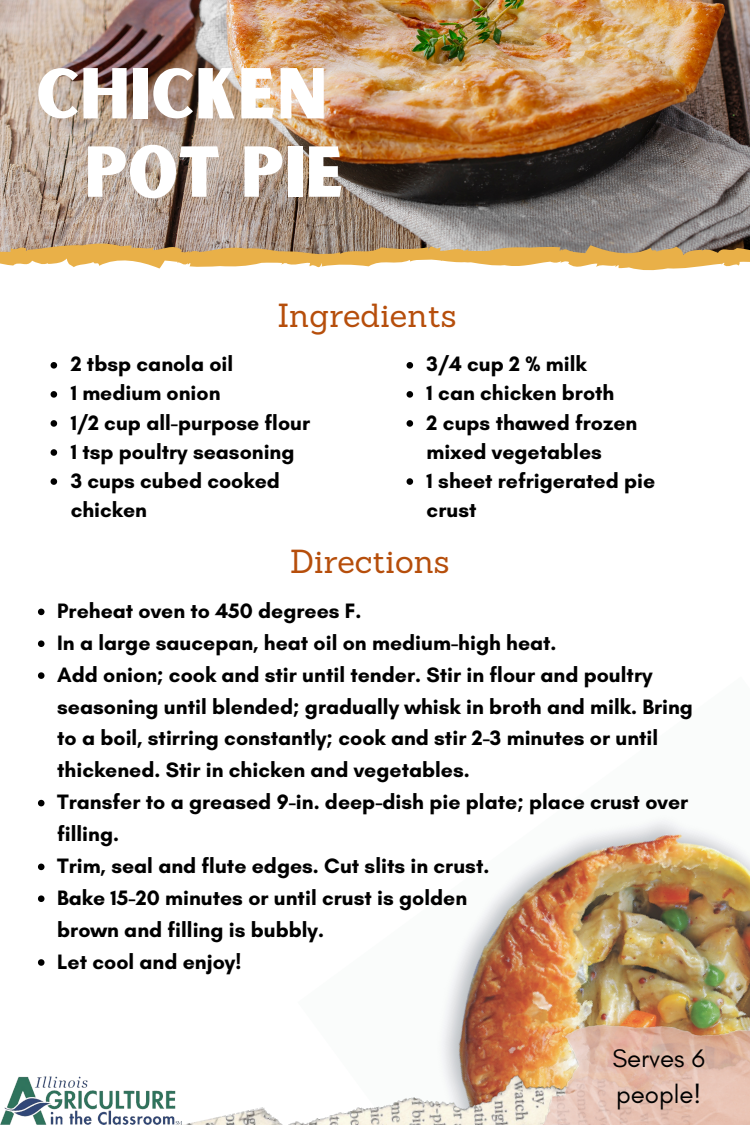
<style>
.page{position:relative;width:750px;height:1125px;background:#fff}
.page>*{position:absolute;margin:0;border:0;box-sizing:border-box;transform-origin:0 0}
.t1{font:68.75px "Sunborn Sans One";color:#fff}
.t2{font:32.5px "Sanchez";color:#b64e0b}
.t3{font:25.88px/36px "Glacial Indifference";color:#000}
.t4{font:700 21.25px/31.9px "Glacial Indifference";color:#000}
</style>
<div class="page">
<img style="left:0;top:1076px;width:182px;height:49px">
<img style="left:449px;top:820px;width:301px;height:177px">
<img style="left:183px;top:997px;width:567px;height:128px">
<img style="left:528px;top:998px;width:222px;height:127px">
<img style="left:0;top:0;width:750px;height:233px">
<svg style="left:0;top:233px;width:750px;height:38px"></svg>
<svg style="left:38px;top:609px;width:7px;height:6px"></svg>
<svg style="left:38px;top:640px;width:7px;height:7px"></svg>
<svg style="left:38px;top:672px;width:7px;height:7px"></svg>
<svg style="left:38px;top:800px;width:7px;height:6px"></svg>
<svg style="left:38px;top:864px;width:7px;height:6px"></svg>
<svg style="left:38px;top:895px;width:7px;height:7px"></svg>
<svg style="left:38px;top:959px;width:7px;height:7px"></svg>
<svg style="left:51px;top:362px;width:6px;height:7px"></svg>
<svg style="left:51px;top:391px;width:6px;height:7px"></svg>
<svg style="left:51px;top:420px;width:6px;height:7px"></svg>
<svg style="left:51px;top:449px;width:6px;height:7px"></svg>
<svg style="left:51px;top:478px;width:6px;height:7px"></svg>
<svg style="left:407px;top:362px;width:6px;height:7px"></svg>
<svg style="left:407px;top:391px;width:6px;height:7px"></svg>
<svg style="left:407px;top:420px;width:6px;height:7px"></svg>
<svg style="left:407px;top:478px;width:6px;height:7px"></svg>
<h1 class="t1" style="left:36px;top:50px;width:292px">CHICKEN</h1>
<h1 class="t1" style="left:85px;top:128px;width:262px">Pot pie</h1>
<h2 class="t2" style="left:278px;top:294px;width:180px">Ingredients</h2>
<p class="t4" style="left:71px;top:349px;width:241px;line-height:29px">2 tbsp canola oil<br>1 medium onion<br>1/2 cup all-purpose flour<br>1 tsp poultry seasoning<br>3 cups cubed cooked chicken</p>
<p class="t4" style="left:427px;top:349px;width:230px;line-height:29px">3/4 cup 2 % milk<br>1 can chicken broth<br>2 cups thawed frozen mixed vegetables<br>1 sheet refrigerated pie crust</p>
<h2 class="t2" style="left:290px;top:541px;width:161px">Directions</h2>
<p class="t4" style="left:57px;top:595px;width:637px">Preheat oven to 450 degrees F.<br>In a large saucepan, heat oil on medium-high heat.<br>Add onion; cook and stir until tender. Stir in flour and poultry seasoning until blended; gradually whisk in broth and milk. Bring to a boil, stirring constantly; cook and stir 2-3 minutes or until thickened. Stir in chicken and vegetables.<br>Transfer to a greased 9-in. deep-dish pie plate; place crust over filling.<br>Trim, seal and flute edges. Cut slits in crust.<br>Bake 15-20 minutes or until crust is golden<br>brown and filling is bubbly.<br>Let cool and enjoy!</p>
<p class="t3" style="left:612px;top:1040px;width:94px">Serves 6 people!</p>
</div>
